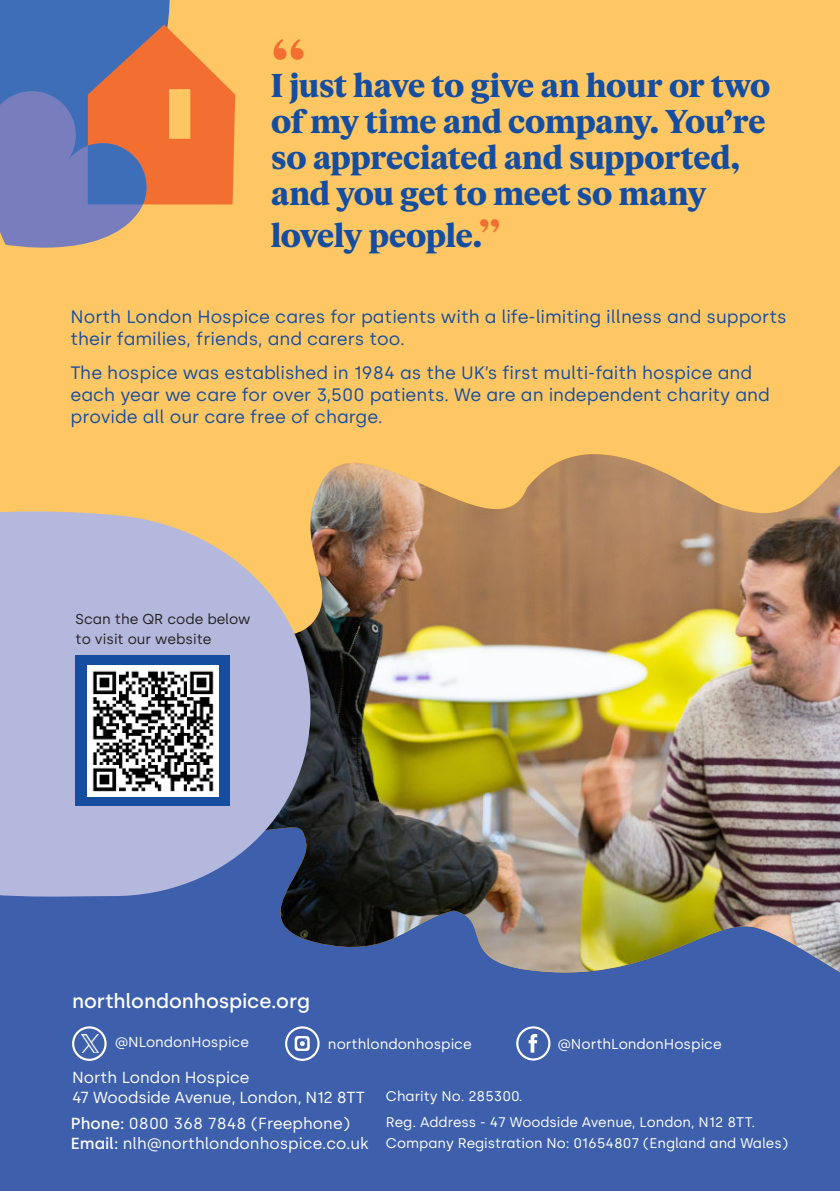
<style>
.page{position:relative;width:840px;height:1191px;background:#fff}
.page>*{position:absolute;margin:0;border:0;box-sizing:border-box;transform-origin:0 0}
.t1{font:900 60px "FK Roman Standard";color:#f36f31}
.t2{font:900 32px/36px "FK Roman Standard";letter-spacing:-.03em;color:#154ea1}
.t3{font:500 20px "Silka";letter-spacing:-.005em;color:#fff}
.t4{font:18px/22px "Silka";color:#154ea1}
.t5{font:16px/20px "Silka";color:#fff}
.t6{font:14.4px "Silka";color:#fff}
.t7{font:14.4px/19.6px "Silka";color:#231f20}
.t8{font:14px/26px "Silka";color:#fff}
.s1{font-size:38px;color:#f36f31}
.s2{font-weight:500}
</style>
<div class="page">
<div style="left:0;top:0;width:839px;height:1191px;background:#fec764"></div>
<svg style="left:0;top:0;width:235px;height:248px"></svg>
<div style="left:0;top:915px;width:839px;height:276px;background:#3e60ac"></div>
<div style="left:516px;top:1026px;width:34px;height:34px;border:2px solid #fff;border-radius:50%"></div>
<svg style="left:528px;top:1034px;width:9px;height:18px"></svg>
<svg style="left:294px;top:1036px;width:15px;height:15px"></svg>
<div style="left:285px;top:1026px;width:34px;height:35px;border:2px solid #fff;border-radius:50%"></div>
<div style="left:72px;top:1026px;width:35px;height:34px;border:2px solid #fff;border-radius:50%"></div>
<img style="left:81px;top:1034px;width:17px;height:18px">
<div style="left:95px;top:915px;width:744px;height:97px;background:#3e60ac"></div>
<img style="left:175px;top:454px;width:664px;height:518px">
<svg style="left:0;top:488px;width:310px;height:427px;background:#aeadbf"></svg>
<div style="left:75px;top:655px;width:155px;height:151px;background:#154ea1"></div>
<img style="left:87px;top:665px;width:131px;height:131px">
<h1 class="t1" style="left:270px;top:39px;width:37px">‘‘</h1>
<h2 class="t2" style="left:270px;top:70px;width:501px">I just have to give an hour or two of my time and company. You’re so appreciated and supported, and you get to meet so many</h2>
<h2 class="t2" style="left:270px;top:220px;width:231px">lovely people.<span class="s1">’’</span></h2>
<p class="t4" style="left:71px;top:308px;width:717px">North London Hospice cares for patients with a life-limiting illness and supports their families, friends, and carers too.</p>
<p class="t4" style="left:71px;top:363px;width:700px">The hospice was established in 1984 as the UK’s first multi-faith hospice and each year we care for over 3,500 patients. We are an independent charity and provide all our care free of charge.</p>
<p class="t7" style="left:75px;top:610px;width:176px">Scan the QR code below to visit our website</p>
<p class="t3" style="left:72px;top:993px;width:239px">northlondonhospice.org</p>
<p class="t6" style="left:115px;top:1036px;width:135px">@NLondonHospice</p>
<p class="t6" style="left:328px;top:1037px;width:145px">northlondonhospice</p>
<p class="t6" style="left:557px;top:1037px;width:165px">@NorthLondonHospice</p>
<p class="t8" style="left:386px;top:1084px;width:370px">Charity No. 285300.<br>Reg. Address - 47 Woodside Avenue, London, N12 8TT.</p>
<p class="t8" style="left:386px;top:1131px;width:403px">Company Registration No: 01654807 (England and Wales)</p>
<p class="t5" style="left:72px;top:1068px;width:294px">North London Hospice<br>47 Woodside Avenue, London, N12 8TT</p>
<p class="t5" style="left:71px;top:1114px;width:299px"><span class="s2">Phone:</span> 0800 368 7848 (Freephone)<br><span class="s2">Email:</span> nlh@northlondonhospice.co.uk</p>
</div>
